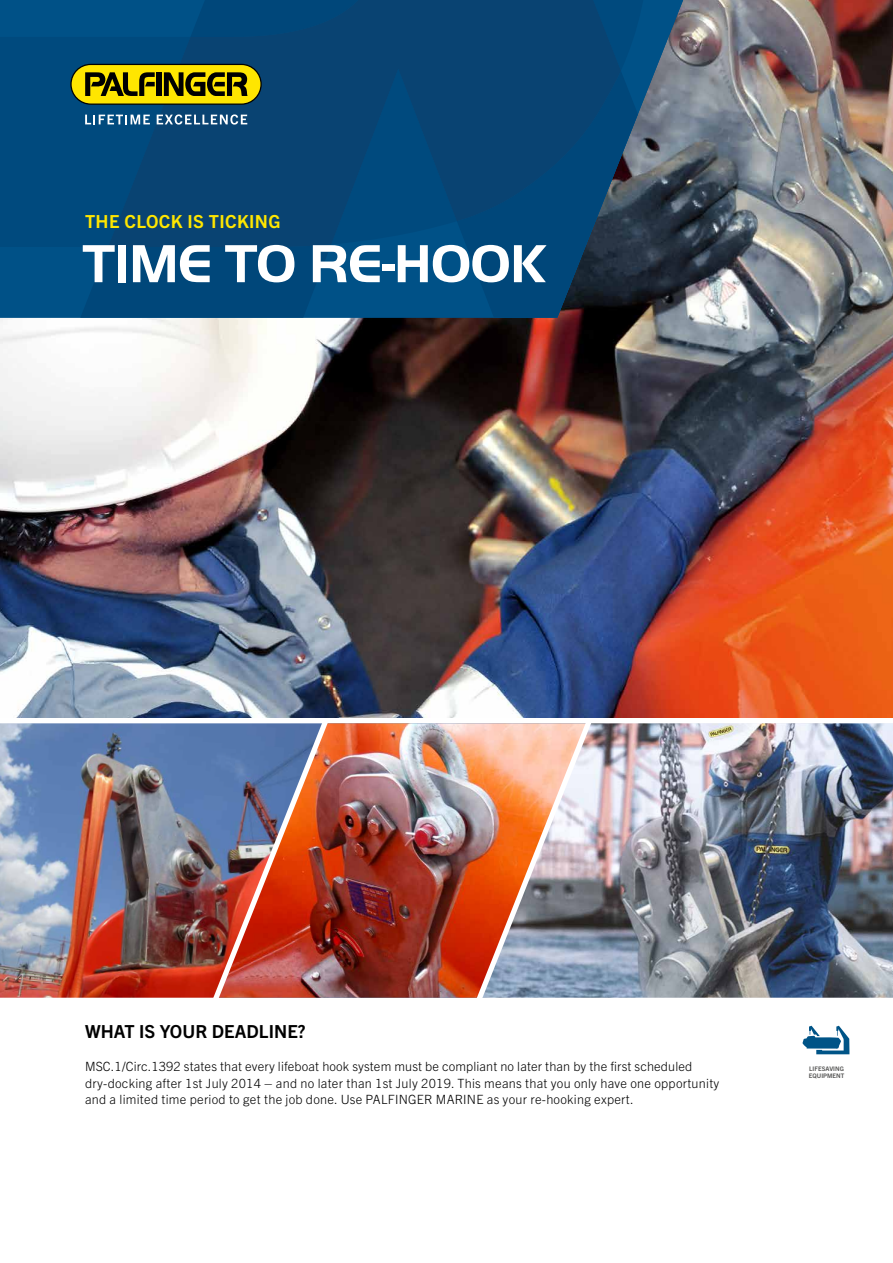
<style>
.page{position:relative;width:893px;height:1263px;background:#fff}
.page>*{position:absolute;margin:0;border:0;box-sizing:border-box;transform-origin:0 0}
.t1{font:700 55.5px "Palfinger Handel Gothic";letter-spacing:-.01em;color:#fff}
.t2{font:700 18px "Trade Gothic Next LT Pro";letter-spacing:.005em;color:#000}
.t3{font:700 18px "Trade Gothic Next LT Pro";letter-spacing:.02em;color:#ffe600}
.t4{font:300 12.75px/16.5px "Trade Gothic Next LT Pro";letter-spacing:.02em;color:#000}
.t5{font:700 6.3px/7.2px "Trade Gothic Next LT Pro";letter-spacing:.005em;color:#575756}
</style>
<div class="page">
<svg style="left:802px;top:1025px;width:48px;height:30px"></svg>
<img style="left:0;top:0;width:893px;height:718px">
<img style="left:0;top:723px;width:213px;height:275px">
<img style="left:591px;top:723px;width:302px;height:275px">
<img style="left:328px;top:723px;width:148px;height:275px">
<img style="left:213px;top:723px;width:115px;height:275px">
<img style="left:476px;top:723px;width:115px;height:275px">
<svg style="left:0;top:0;width:683px;height:318px;background:#104972"></svg>
<svg style="left:0;top:0;width:650px;height:247px;background:#094c7c"></svg>
<svg style="left:108px;top:0;width:513px;height:247px;background:#064575"></svg>
<svg style="left:70px;top:64px;width:192px;height:41px;background:#998d06"></svg>
<svg style="left:85px;top:115px;width:65px;height:9px"></svg>
<svg style="left:157px;top:114px;width:90px;height:11px"></svg>
<h2 class="t3" style="left:85px;top:209px;width:197px">THE CLOCK IS TICKING</h2>
<h1 class="t1" style="left:82px;top:232px;width:466px">TIME TO RE-HOOK</h1>
<h2 class="t2" style="left:85px;top:1019px;width:222px">WHAT IS YOUR DEADLINE?</h2>
<p class="t4" style="left:85px;top:1057px;width:636px">MSC.1/Circ.1392 states that every lifeboat hook system must be compliant no later than by the first scheduled dry-docking after 1st July 2014 – and no later than 1st July 2019. This means that you only have one opportunity and a limited time period to get the job done. Use PALFINGER MARINE as your re-hooking expert.</p>
<p class="t5" style="left:809px;top:1064px;width:37px">LIFESAVING<br>EQUIPMENT</p>
</div>
